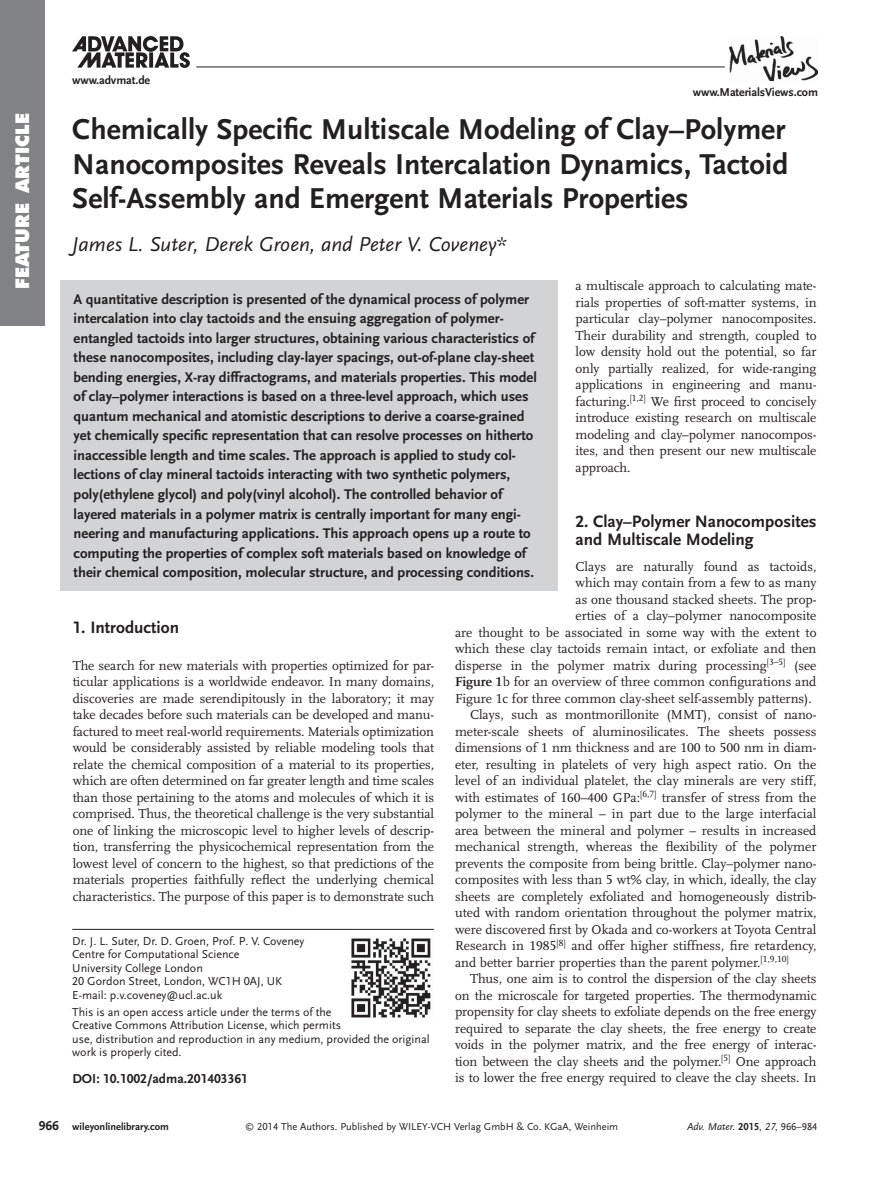
<style>
.page{position:relative;width:893px;height:1191px;background:#fff}
.page>*{position:absolute;margin:0;border:0;box-sizing:border-box;transform-origin:0 0}
.t1{font:700 30px/34.5px "Scala Sans LF";color:#231f20;text-align:justify}
.t2{font:italic 21px "Scala Sans LF";color:#231f20}
.t3{font:800 18px "Futura";letter-spacing:.005em;color:#fff}
.t4{font:700 17.25px/18px "Scala Sans LF";color:#231f20}
.t5{font:700 14.7px/19.5px "Scala Sans LF";color:#231f20}
.t6{font:13.5px/16.5px "Scala LF";color:#231f20;text-align:justify}
.t7{font:700 13.5px "Scala Sans LF";color:#231f20}
.t8{font:12px/13.5px "Scala Sans LF";color:#231f20}
.t9{font:700 12px "Scala Sans LF";letter-spacing:-.01em;color:#231f20}
.t10{font:10.5px "Scala Sans LF";color:#231f20}
.t11{font:700 10.5px "Scala Sans LF";color:#231f20}
.t12{font:italic 10.5px "Scala Sans LF";color:#231f20}
.s1{font-weight:700}
.s2{font-size:13.5px}
.s3{font-size:9px}
.s4{font-weight:700;font-style:normal}
.s5{font-style:normal}
</style>
<div class="page">
<img style="left:72px;top:36px;width:117px;height:32px">
<img style="left:729px;top:36px;width:88px;height:45px">
<hr style="left:196px;top:67px;width:529px;height:1px;background:#231f20">
<div style="left:0;top:0;width:44px;height:325px;background:#808285"></div>
<div style="left:60px;top:280px;width:498px;height:310px;background:#d1d3d4"></div>
<hr style="left:72px;top:929px;width:362px;height:1px;background:#231f20">
<img style="left:351px;top:938px;width:80px;height:80px">
<h3 class="t3" style="left:15px;top:289px;width:178px;rotate:-90deg">FEATURE ARTICLE</h3>
<p class="t9" style="left:72px;top:74px;width:79px">www.advmat.de</p>
<p class="t9" style="left:693px;top:87px;width:127px">www.MaterialsViews.com</p>
<h1 class="t1" style="left:72px;top:114px;width:717px">Chemically Specific Multiscale Modeling of Clay–Polymer Nanocomposites Reveals Intercalation Dynamics, Tactoid Self-Assembly and Emergent Materials Properties</h1>
<h2 class="t2" style="left:72px;top:235px;width:436px">James L. Suter , Derek Groen , and Peter V. Coveney*</h2>
<p class="t5" style="left:74px;top:290px;width:465px">A quantitative description is presented of the dynamical process of polymer intercalation into clay tactoids and the ensuing aggregation of polymer&shy;entangled tactoids into larger structures, obtaining various characteristics of these nanocomposites, including clay-layer spacings, out-of-plane clay-sheet bending energies, X-ray diffractograms, and materials properties. This model of clay–polymer interactions is based on a three-level approach, which uses quantum mechanical and atomistic descriptions to derive a coarse-grained yet chemically specific representation that can resolve processes on hitherto inaccessible length and time scales. The approach is applied to study col&shy;lections of clay mineral tactoids interacting with two synthetic polymers, poly(ethylene glycol) and poly(vinyl alcohol). The controlled behavior of layered materials in a polymer matrix is centrally important for many engi&shy;neering and manufacturing applications. This approach opens up a route to computing the properties of complex soft materials based on knowledge of their chemical composition, molecular structure, and processing conditions.</p>
<p class="t6" style="left:576px;top:278px;width:242px">a multiscale approach to calculating mate&shy;rials properties of soft-matter systems, in particular clay–polymer nanocomposites.<br>Their durability and strength, coupled to low density hold out the potential, so far only partially realized, for wide-ranging applications in engineering and manu&shy;facturing. <sup>[</sup> <sup>1,2</sup> <sup>]</sup> We first proceed to concisely introduce existing research on multiscale modeling and clay–polymer nanocompos&shy;ites, and then present our new multiscale approach.</p>
<p class="t4" style="left:576px;top:513px;width:242px">2. Clay–Polymer Nanocomposites and Multiscale Modeling</p>
<p class="t6" style="left:576px;top:559px;width:242px">Clays are naturally found as tactoids,</p>
<p class="t6" style="left:576px;top:575px;width:242px">which may contain from a few to as many</p>
<p class="t6" style="left:576px;top:592px;width:242px">as one thousand stacked sheets. The prop-</p>
<p class="t6" style="left:576px;top:608px;width:242px">erties of a clay–polymer nanocomposite</p>
<p class="t6" style="left:455px;top:625px;width:363px">are thought to be associated in some way with the extent to</p>
<p class="t6" style="left:455px;top:641px;width:363px">which these clay tactoids remain intact, or exfoliate and then</p>
<p class="t6" style="left:455px;top:658px;width:363px">disperse in the polymer matrix during processing <sup>[</sup> <sup>3–5</sup> <sup>]</sup> (see</p>
<p class="t6" style="left:455px;top:674px;width:363px"><span class="s1">Figure 1</span> b for an overview of three common configurations and</p>
<p class="t6" style="left:455px;top:691px;width:358px">Figure 1 c for three common clay-sheet self-assembly patterns).</p>
<p class="t6" style="left:470px;top:707px;width:348px">Clays, such as montmorillonite (MMT), consist of nano-</p>
<p class="t6" style="left:455px;top:724px;width:363px">meter-scale sheets of aluminosilicates. The sheets possess</p>
<p class="t6" style="left:455px;top:740px;width:363px">dimensions of 1 nm thickness and are 100 to 500 nm in diam-</p>
<p class="t6" style="left:455px;top:757px;width:363px">eter, resulting in platelets of very high aspect ratio. On the</p>
<p class="t6" style="left:455px;top:773px;width:363px">level of an individual platelet, the clay minerals are very stiff,</p>
<p class="t6" style="left:455px;top:790px;width:363px">with estimates of 160–400 GPa: <sup>[</sup> <sup>6,7</sup> <sup>]</sup> transfer of stress from the</p>
<p class="t6" style="left:455px;top:806px;width:363px">polymer to the mineral – in part due to the large interfacial</p>
<p class="t6" style="left:455px;top:823px;width:363px">area between the mineral and polymer – results in increased</p>
<p class="t6" style="left:455px;top:839px;width:363px">mechanical strength, whereas the flexibility of the polymer</p>
<p class="t6" style="left:455px;top:856px;width:363px">prevents the composite from being brittle. Clay–polymer nano-</p>
<p class="t6" style="left:455px;top:872px;width:363px">composites with less than 5 wt% clay, in which, ideally, the clay</p>
<p class="t6" style="left:455px;top:889px;width:363px">sheets are completely exfoliated and homogeneously distrib-</p>
<p class="t6" style="left:455px;top:905px;width:363px">uted with random orientation throughout the polymer matrix,</p>
<p class="t6" style="left:455px;top:922px;width:363px">were discovered first by Okada and co-workers at Toyota Central</p>
<p class="t6" style="left:455px;top:938px;width:363px">Research in 1985 <sup>[</sup> <sup>8</sup> <sup>]</sup> and offer higher stiffness, fire retardency,</p>
<p class="t6" style="left:455px;top:955px;width:335px">and better barrier properties than the parent polymer. <sup>[</sup> <sup>1,9,10</sup> <sup>]</sup></p>
<p class="t6" style="left:470px;top:971px;width:348px">Thus, one aim is to control the dispersion of the clay sheets</p>
<p class="t6" style="left:455px;top:988px;width:363px">on the microscale for targeted properties. The thermodynamic</p>
<p class="t6" style="left:455px;top:1004px;width:363px">propensity for clay sheets to exfoliate depends on the free energy</p>
<p class="t6" style="left:455px;top:1021px;width:363px">required to separate the clay sheets, the free energy to create</p>
<p class="t6" style="left:455px;top:1037px;width:363px">voids in the polymer matrix, and the free energy of interac-</p>
<p class="t6" style="left:455px;top:1054px;width:363px">tion between the clay sheets and the polymer. <sup>[</sup> <sup>5</sup> <sup>]</sup> One approach</p>
<p class="t6" style="left:455px;top:1070px;width:363px">is to lower the free energy required to cleave the clay sheets. In</p>
<p class="t4" style="left:73px;top:619px;width:108px">1. Introduction</p>
<p class="t6" style="left:73px;top:658px;width:363px">The search for new materials with properties optimized for par&shy;ticular applications is a worldwide endeavor. In many domains, discoveries are made serendipitously in the laboratory; it may take decades before such materials can be developed and manu&shy;factured to meet real-world requirements. Materials optimization would be considerably assisted by reliable modeling tools that relate the chemical composition of a material to its properties, which are often determined on far greater length and time scales than those pertaining to the atoms and molecules of which it is comprised. Thus, the theoretical challenge is the very substantial one of linking the microscopic level to higher levels of descrip&shy;tion, transferring the physicochemical representation from the lowest level of concern to the highest, so that predictions of the materials properties faithfully reflect the underlying chemical characteristics. The purpose of this paper is to demonstrate such</p>
<p class="t8" style="left:72px;top:934px;width:234px">Dr. J. L. Suter, Dr. D. Groen, Prof. P. V. Coveney Centre for Computational Science<br>University College London<br>20 Gordon Street , London , WC1H 0AJ , UK E-mail: p.v.coveney@ucl.ac.uk</p>
<p class="t8" style="left:72px;top:1005px;width:359px">This is an open access article under the terms of the<br>Creative Commons Attribution License, which permits<br>use, distribution and reproduction in any medium, provided the original work is properly cited.</p>
<p class="t7" style="left:72px;top:1072px;width:177px">DOI: 10.1002/adma.201403361</p>
<p class="t11" style="left:39px;top:1122px;width:132px"><span class="s2">966</span> wileyonlinelibrary.com</p>
<p class="t10" style="left:245px;top:1122px;width:374px"><span class="s3">©</span> 2014 The Authors. Published by WILEY-VCH Verlag GmbH &amp; Co. KGaA, Weinheim</p>
<p class="t12" style="left:687px;top:1122px;width:132px">Adv. Mater. <span class="s4">2015</span><span class="s5">,</span> 27<span class="s5">, 966–984</span></p>
</div>
